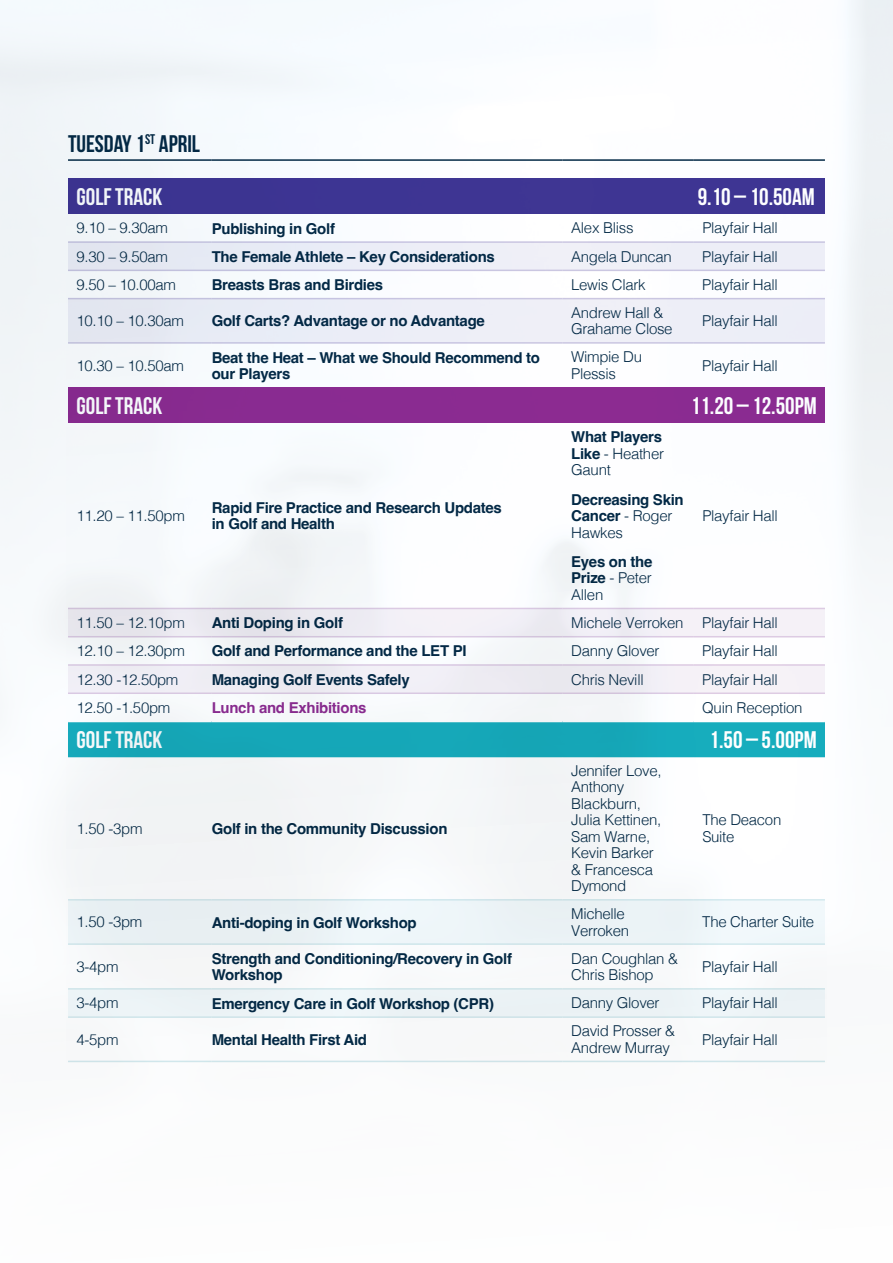
<style>
.page{position:relative;width:893px;height:1263px;background:#fff}
.page>*{position:absolute;margin:0;border:0;box-sizing:border-box;transform-origin:0 0}
.t1{font:700 24px "Bebas Neue";color:#fff}
.t2{font:700 24px "Bebas Neue";color:#042a46}
.t3{font:300 15px/16.5px "Helvetica";letter-spacing:-.02em;color:#042a46}
.t4{font:700 15px/16.5px "Helvetica";letter-spacing:-.02em;color:#042a46}
.t5{font:700 15px "Helvetica";letter-spacing:-.02em;color:#8d2c91}
.s1{font-weight:300}
</style>
<div class="page">
<div style="left:68px;top:179px;width:757px;height:35px;background:#3f3693"></div>
<svg style="left:68px;top:243px;width:757px;height:99px;fill:#edeef7"></svg>
<div style="left:68px;top:388px;width:757px;height:35px;background:#8d2c91"></div>
<svg style="left:68px;top:609px;width:757px;height:83px;fill:#f2f0f7"></svg>
<div style="left:68px;top:721px;width:757px;height:35px;background:#17adbd"></div>
<svg style="left:68px;top:900px;width:757px;height:116px;fill:#eef5f7"></svg>
<hr style="left:68px;top:721px;width:144px;height:1px;background:#fff">
<hr style="left:212px;top:721px;width:351px;height:1px;background:#fff">
<hr style="left:563px;top:721px;width:131px;height:1px;background:#fff">
<hr style="left:694px;top:721px;width:131px;height:1px;background:#fff">
<hr style="left:68px;top:756px;width:144px;height:1px;background:#17adbd">
<hr style="left:212px;top:756px;width:351px;height:1px;background:#17adbd">
<hr style="left:563px;top:756px;width:131px;height:1px;background:#17adbd">
<hr style="left:694px;top:756px;width:131px;height:1px;background:#17adbd">
<hr style="left:68px;top:159px;width:144px;height:2px;background:#042a46">
<hr style="left:212px;top:159px;width:351px;height:2px;background:#042a46">
<hr style="left:563px;top:159px;width:131px;height:2px;background:#042a46">
<hr style="left:694px;top:159px;width:131px;height:2px;background:#042a46">
<hr style="left:68px;top:241px;width:144px;height:2px;background:#cbc7e1">
<hr style="left:212px;top:241px;width:351px;height:2px;background:#cbc7e1">
<hr style="left:563px;top:241px;width:131px;height:2px;background:#cbc7e1">
<hr style="left:694px;top:241px;width:131px;height:2px;background:#cbc7e1">
<hr style="left:68px;top:270px;width:144px;height:1px;background:#cbc7e1">
<hr style="left:212px;top:270px;width:351px;height:1px;background:#cbc7e1">
<hr style="left:563px;top:270px;width:131px;height:1px;background:#cbc7e1">
<hr style="left:694px;top:270px;width:131px;height:1px;background:#cbc7e1">
<hr style="left:68px;top:298px;width:144px;height:1px;background:#cbc7e1">
<hr style="left:212px;top:298px;width:351px;height:1px;background:#cbc7e1">
<hr style="left:563px;top:298px;width:131px;height:1px;background:#cbc7e1">
<hr style="left:694px;top:298px;width:131px;height:1px;background:#cbc7e1">
<hr style="left:68px;top:342px;width:144px;height:2px;background:#cbc7e1">
<hr style="left:212px;top:342px;width:351px;height:2px;background:#cbc7e1">
<hr style="left:563px;top:342px;width:131px;height:2px;background:#cbc7e1">
<hr style="left:694px;top:342px;width:131px;height:2px;background:#cbc7e1">
<hr style="left:68px;top:608px;width:144px;height:1px;background:#decce3">
<hr style="left:212px;top:608px;width:351px;height:1px;background:#decce3">
<hr style="left:563px;top:608px;width:131px;height:1px;background:#decce3">
<hr style="left:694px;top:608px;width:131px;height:1px;background:#decce3">
<hr style="left:68px;top:636px;width:144px;height:1px;background:#decce3">
<hr style="left:212px;top:636px;width:351px;height:1px;background:#decce3">
<hr style="left:563px;top:636px;width:131px;height:1px;background:#decce3">
<hr style="left:694px;top:636px;width:131px;height:1px;background:#decce3">
<hr style="left:68px;top:664px;width:144px;height:2px;background:#decce3">
<hr style="left:212px;top:664px;width:351px;height:2px;background:#decce3">
<hr style="left:563px;top:664px;width:131px;height:2px;background:#decce3">
<hr style="left:694px;top:664px;width:131px;height:2px;background:#decce3">
<hr style="left:68px;top:692px;width:144px;height:2px;background:#decce3">
<hr style="left:212px;top:692px;width:351px;height:2px;background:#decce3">
<hr style="left:563px;top:692px;width:131px;height:2px;background:#decce3">
<hr style="left:694px;top:692px;width:131px;height:2px;background:#decce3">
<hr style="left:68px;top:943px;width:144px;height:2px;background:#d5eaee">
<hr style="left:212px;top:943px;width:351px;height:2px;background:#d5eaee">
<hr style="left:563px;top:943px;width:131px;height:2px;background:#d5eaee">
<hr style="left:694px;top:943px;width:131px;height:2px;background:#d5eaee">
<hr style="left:68px;top:1016px;width:144px;height:2px;background:#d5eaee">
<hr style="left:212px;top:1016px;width:351px;height:2px;background:#d5eaee">
<hr style="left:563px;top:1016px;width:131px;height:2px;background:#d5eaee">
<hr style="left:694px;top:1016px;width:131px;height:2px;background:#d5eaee">
<hr style="left:68px;top:1061px;width:144px;height:1px;background:#d5eaee">
<hr style="left:212px;top:1061px;width:351px;height:1px;background:#d5eaee">
<hr style="left:563px;top:1061px;width:131px;height:1px;background:#d5eaee">
<hr style="left:694px;top:1061px;width:131px;height:1px;background:#d5eaee">
<hr style="left:68px;top:899px;width:144px;height:1px;background:#d5eaee">
<hr style="left:212px;top:899px;width:351px;height:1px;background:#d5eaee">
<hr style="left:563px;top:899px;width:131px;height:1px;background:#d5eaee">
<hr style="left:694px;top:899px;width:131px;height:1px;background:#d5eaee">
<hr style="left:68px;top:988px;width:144px;height:1px;background:#d5eaee">
<hr style="left:212px;top:988px;width:351px;height:1px;background:#d5eaee">
<hr style="left:563px;top:988px;width:131px;height:1px;background:#d5eaee">
<hr style="left:694px;top:988px;width:131px;height:1px;background:#d5eaee">
<h1 class="t2" style="left:68px;top:130px;width:134px">TUESDAY 1<sup>ST</sup> APRIL</h1>
<h1 class="t1" style="left:77px;top:184px;width:87px">GOLF TRACK</h1>
<h1 class="t1" style="left:698px;top:184px;width:119px">9.10 – 10.50AM</h1>
<p class="t3" style="left:77px;top:219px;width:93px">9.10 – 9.30am</p>
<p class="t4" style="left:212px;top:222px;width:125px">Publishing in Golf</p>
<p class="t3" style="left:571px;top:219px;width:64px">Alex Bliss</p>
<p class="t3" style="left:702px;top:219px;width:77px">Playfair Hall</p>
<p class="t3" style="left:77px;top:247px;width:93px">9.30 – 9.50am</p>
<p class="t4" style="left:212px;top:250px;width:285px">The Female Athlete – Key Considerations</p>
<p class="t3" style="left:571px;top:247px;width:102px">Angela Duncan</p>
<p class="t3" style="left:702px;top:247px;width:77px">Playfair Hall</p>
<p class="t3" style="left:77px;top:275px;width:101px">9.50 – 10.00am</p>
<p class="t4" style="left:212px;top:278px;width:173px">Breasts Bras and Birdies</p>
<p class="t3" style="left:571px;top:275px;width:76px">Lewis Clark</p>
<p class="t3" style="left:702px;top:275px;width:77px">Playfair Hall</p>
<p class="t3" style="left:76px;top:311px;width:109px">10.10 – 10.30am</p>
<p class="t4" style="left:212px;top:314px;width:275px">Golf Carts? Advantage or no Advantage</p>
<p class="t3" style="left:571px;top:303px;width:103px">Andrew Hall &amp;<br>Grahame Close</p>
<p class="t3" style="left:702px;top:311px;width:77px">Playfair Hall</p>
<p class="t3" style="left:76px;top:356px;width:109px">10.30 – 10.50am</p>
<p class="t4" style="left:212px;top:351px;width:330px">Beat the Heat – What we Should Recommend to our Players</p>
<p class="t3" style="left:571px;top:348px;width:72px">Wimpie Du<br>Plessis</p>
<p class="t3" style="left:702px;top:356px;width:77px">Playfair Hall</p>
<h1 class="t1" style="left:77px;top:393px;width:87px">GOLF TRACK</h1>
<h1 class="t1" style="left:691px;top:393px;width:127px">11.20 – 12.50PM</h1>
<p class="t3" style="left:77px;top:506px;width:110px">11.20 – 11.50pm</p>
<p class="t4" style="left:212px;top:501px;width:292px">Rapid Fire Practice and Research Updates in Golf and Health</p>
<p class="t4" style="left:571px;top:431px;width:94px">What Players<br>Like <span class="s1">- Heather<br>Gaunt</span></p>
<p class="t4" style="left:571px;top:493px;width:114px">Decreasing Skin<br>Cancer <span class="s1">- Roger<br>Hawkes</span></p>
<p class="t4" style="left:571px;top:555px;width:83px;text-align:justify">Eyes on the Prize <span class="s1">- Peter Allen</span></p>
<p class="t3" style="left:702px;top:506px;width:77px">Playfair Hall</p>
<p class="t3" style="left:77px;top:613px;width:110px">11.50 – 12.10pm</p>
<p class="t4" style="left:212px;top:616px;width:133px">Anti Doping in Golf</p>
<p class="t3" style="left:571px;top:613px;width:114px">Michele Verroken</p>
<p class="t3" style="left:702px;top:613px;width:77px">Playfair Hall</p>
<p class="t3" style="left:77px;top:642px;width:110px">12.10 – 12.30pm</p>
<p class="t4" style="left:212px;top:645px;width:256px">Golf and Performance and the LET PI</p>
<p class="t3" style="left:571px;top:642px;width:90px">Danny Glover</p>
<p class="t3" style="left:702px;top:642px;width:77px">Playfair Hall</p>
<p class="t3" style="left:76px;top:670px;width:103px">12.30 -12.50pm</p>
<p class="t4" style="left:212px;top:673px;width:200px">Managing Golf Events Safely</p>
<p class="t3" style="left:571px;top:670px;width:74px">Chris Nevill</p>
<p class="t3" style="left:702px;top:670px;width:77px">Playfair Hall</p>
<p class="t3" style="left:76px;top:698px;width:95px">12.50 -1.50pm</p>
<p class="t5" style="left:212px;top:698px;width:156px">Lunch and Exhibitions</p>
<p class="t3" style="left:702px;top:698px;width:102px">Quin Reception</p>
<h1 class="t1" style="left:77px;top:726px;width:87px">GOLF TRACK</h1>
<h1 class="t1" style="left:709px;top:726px;width:109px">1.50 – 5.00PM</h1>
<p class="t3" style="left:77px;top:819px;width:67px">1.50 -3pm</p>
<p class="t4" style="left:212px;top:822px;width:237px">Golf in the Community Discussion</p>
<p class="t3" style="left:571px;top:761px;width:92px">Jennifer Love,<br>Anthony<br>Blackburn,<br>Julia Kettinen,<br>Sam Warne,<br>Kevin Barker &amp; Francesca<br>Dymond</p>
<p class="t3" style="left:702px;top:811px;width:81px">The Deacon<br>Suite</p>
<p class="t3" style="left:77px;top:913px;width:67px">1.50 -3pm</p>
<p class="t4" style="left:212px;top:916px;width:206px">Anti-doping in Golf Workshop</p>
<p class="t3" style="left:571px;top:904px;width:59px">Michelle<br>Verroken</p>
<p class="t3" style="left:702px;top:913px;width:113px">The Charter Suite</p>
<p class="t3" style="left:77px;top:957px;width:44px">3-4pm</p>
<p class="t4" style="left:212px;top:952px;width:302px">Strength and Conditioning/Recovery in Golf<br>Workshop</p>
<p class="t3" style="left:571px;top:949px;width:108px">Dan Coughlan &amp;<br>Chris Bishop</p>
<p class="t3" style="left:702px;top:957px;width:77px">Playfair Hall</p>
<p class="t3" style="left:76px;top:994px;width:44px">3-4pm</p>
<p class="t4" style="left:212px;top:997px;width:284px">Emergency Care in Golf Workshop (CPR)</p>
<p class="t3" style="left:571px;top:994px;width:90px">Danny Glover</p>
<p class="t3" style="left:702px;top:994px;width:77px">Playfair Hall</p>
<p class="t3" style="left:76px;top:1030px;width:44px">4-5pm</p>
<p class="t4" style="left:212px;top:1033px;width:157px">Mental Health First Aid</p>
<p class="t3" style="left:571px;top:1022px;width:106px">David Prosser &amp;<br>Andrew Murray</p>
<p class="t3" style="left:702px;top:1030px;width:77px">Playfair Hall</p>
</div>
